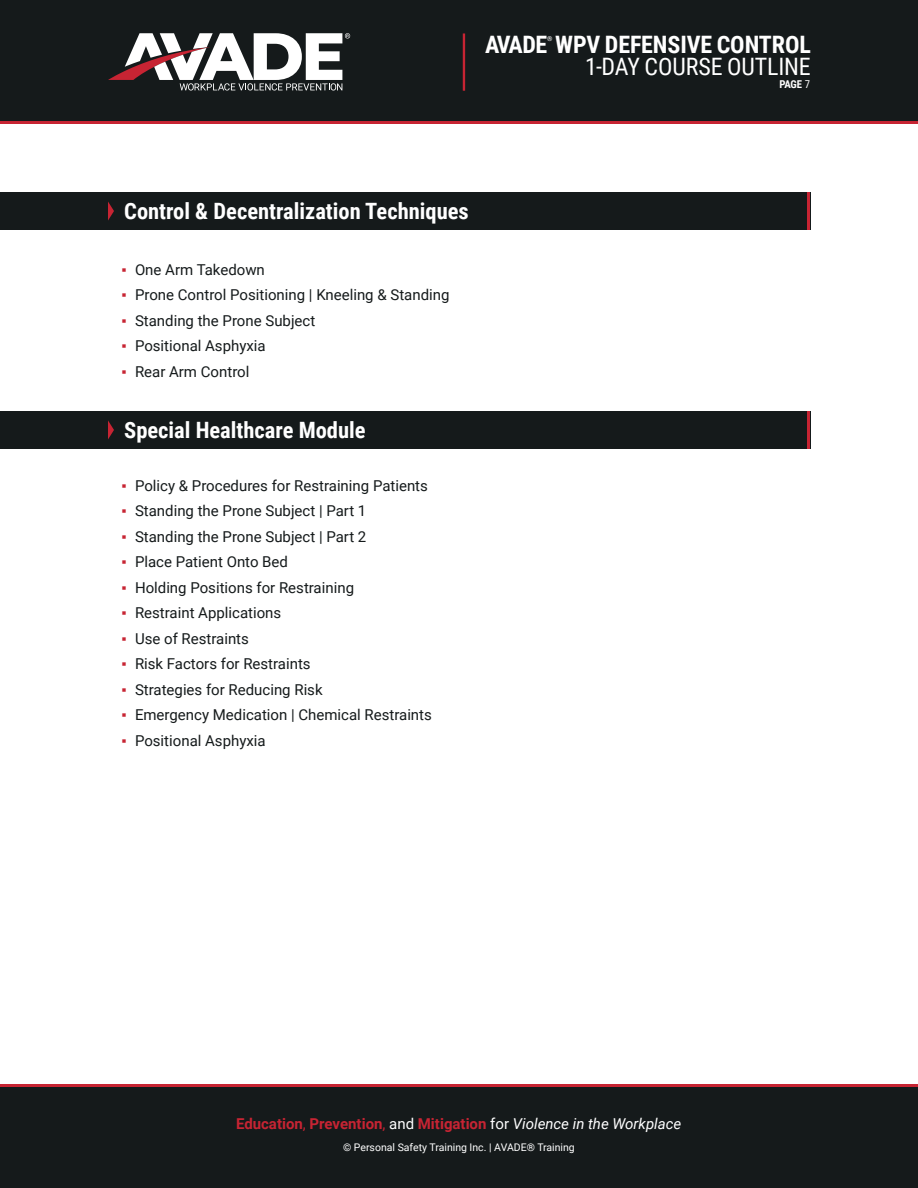
<style>
.page{position:relative;width:918px;height:1188px;background:#fff}
.page>*{position:absolute;margin:0;border:0;box-sizing:border-box;transform-origin:0 0}
.t1{font:700 24px "Roboto Condensed";letter-spacing:-.005em;color:#fff}
.t2{font:24px "Roboto Condensed";letter-spacing:-.005em;color:#fff}
.t3{font:700 22.5px "Roboto Condensed";color:#fff}
.t4{font:15px "Roboto";color:#151a1b}
.t5{font:700 15px "Roboto";color:#c72433}
.t6{font:700 10.8px "Roboto Condensed";color:#fff}
.t7{font:10.5px "Roboto";color:#fff}
.t8{font:700 6.75px "Roboto Condensed";color:#fff}
.s1{font-family:"Arial";color:#c72433}
.s2{font-weight:400}
.s3{font-weight:400;color:#fff}
.s4{font-weight:400;font-style:italic;color:#fff}
</style>
<div class="page">
<div style="left:0;top:10px;width:918px;height:114px;background:#c72433"></div>
<div style="left:0;top:0;width:918px;height:121px;background:#151a1b"></div>
<svg style="left:108px;top:33px;width:242px;height:58px"></svg>
<hr style="left:463px;top:33px;width:2px;height:58px;background:#c72433">
<div style="left:0;top:1084px;width:918px;height:62px;background:#c72433"></div>
<div style="left:0;top:1087px;width:918px;height:101px;background:#151a1b"></div>
<div style="left:0;top:192px;width:810px;height:38px;background:#151a1b"></div>
<svg style="left:108px;top:202px;width:6px;height:19px"></svg>
<hr style="left:808px;top:192px;width:2px;height:38px;background:#c72433">
<div style="left:0;top:411px;width:810px;height:38px;background:#151a1b"></div>
<svg style="left:108px;top:420px;width:6px;height:19px"></svg>
<hr style="left:808px;top:411px;width:2px;height:38px;background:#c72433">
<h1 class="t1" style="left:485px;top:27px;width:327px">AVADE WPV DEFENSIVE CONTROL</h1>
<p class="t8" style="left:547px;top:34px;width:7px">®</p>
<h1 class="t2" style="left:585px;top:50px;width:227px">1-DAY COURSE OUTLINE</h1>
<p class="t3" style="left:124px;top:195px;width:346px">Control &amp; Decentralization Techniques</p>
<p class="t4" style="left:122px;top:259px;width:145px"><span class="s1">▪</span> One Arm Takedown</p>
<p class="t4" style="left:122px;top:284px;width:330px"><span class="s1">▪</span> Prone Control Positioning | Kneeling &amp; Standing</p>
<p class="t4" style="left:122px;top:310px;width:195px"><span class="s1">▪</span> Standing the Prone Subject</p>
<p class="t4" style="left:122px;top:335px;width:146px"><span class="s1">▪</span> Positional Asphyxia</p>
<p class="t4" style="left:122px;top:361px;width:129px"><span class="s1">▪</span> Rear Arm Control</p>
<p class="t3" style="left:124px;top:415px;width:243px">Special Healthcare Module</p>
<p class="t4" style="left:122px;top:475px;width:308px"><span class="s1">▪</span> Policy &amp; Procedures for Restraining Patients</p>
<p class="t4" style="left:122px;top:500px;width:246px"><span class="s1">▪</span> Standing the Prone Subject | Part 1</p>
<p class="t4" style="left:122px;top:526px;width:246px"><span class="s1">▪</span> Standing the Prone Subject | Part 2</p>
<p class="t4" style="left:122px;top:551px;width:168px"><span class="s1">▪</span> Place Patient Onto Bed</p>
<p class="t4" style="left:122px;top:577px;width:234px"><span class="s1">▪</span> Holding Positions for Restraining</p>
<p class="t4" style="left:122px;top:602px;width:161px"><span class="s1">▪</span> Restraint Applications</p>
<p class="t4" style="left:122px;top:628px;width:129px"><span class="s1">▪</span> Use of Restraints</p>
<p class="t4" style="left:122px;top:653px;width:191px"><span class="s1">▪</span> Risk Factors for Restraints</p>
<p class="t4" style="left:122px;top:679px;width:203px"><span class="s1">▪</span> Strategies for Reducing Risk</p>
<p class="t4" style="left:122px;top:704px;width:312px"><span class="s1">▪</span> Emergency Medication | Chemical Restraints</p>
<p class="t4" style="left:122px;top:730px;width:146px"><span class="s1">▪</span> Positional Asphyxia</p>
<p class="t6" style="left:779px;top:77px;width:32px">PAGE <span class="s2">7</span></p>
<p class="t5" style="left:236px;top:1113px;width:447px">Education<span class="s2">,</span> Prevention<span class="s2">,</span> <span class="s3">and</span> Mitigation <span class="s3">for</span> <span class="s4">Violence in the Workplace</span></p>
<p class="t7" style="left:343px;top:1139px;width:233px">© Personal Safety Training Inc. | AVADE® Training</p>
</div>
